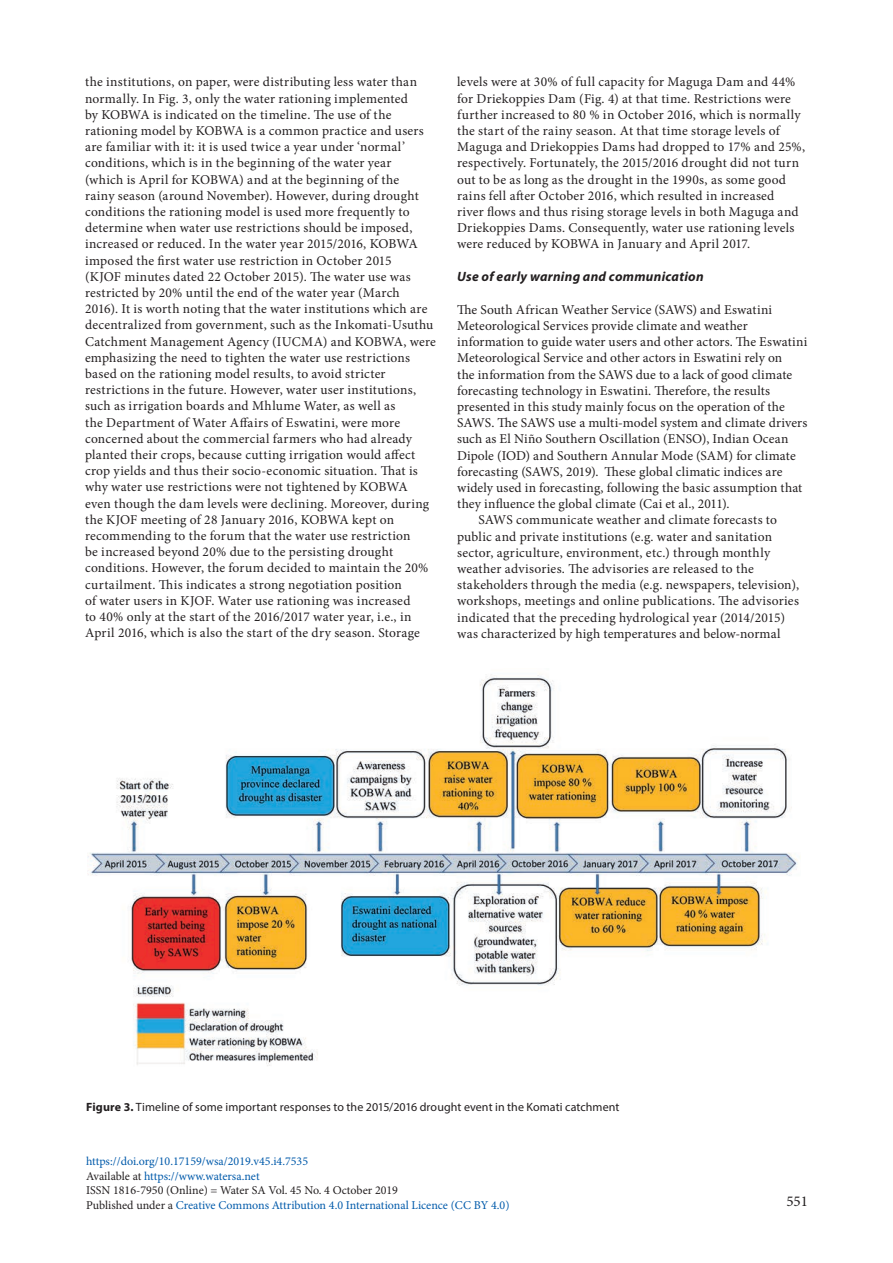
<style>
.page{position:relative;width:893px;height:1263px;background:#fff}
.page>*{position:absolute;margin:0;border:0;box-sizing:border-box;transform-origin:0 0}
.t1{font:15px "Minion Pro";color:#231f20}
.t2{font:13.5px/16.2px "Minion Pro";letter-spacing:.015em;color:#231f20}
.t3{font:italic 700 13.5px "Myriad Pro";letter-spacing:.02em;color:#231f20}
.t4{font:12px/14.4px "Minion Pro";color:#015aaa}
.t5{font:12px "Myriad Pro";letter-spacing:.005em;color:#231f20}
.s1{font-weight:700}
.s2{color:#231f20}
</style>
<div class="page">
<img style="left:88px;top:674px;width:710px;height:392px">
<p class="t2" style="left:85px;top:74px;width:352px">the institutions, on paper, were distributing less water than normally. In Fig. 3, only the water rationing implemented<br>by KOBWA is indicated on the timeline. The use of the rationing model by KOBWA is a common practice and users are familiar with it: it is used twice a year under ‘normal’ conditions, which is in the beginning of the water year<br>(which is April for KOBWA) and at the beginning of the<br>rainy season (around November). However, during drought conditions the rationing model is used more frequently to determine when water use restrictions should be imposed, increased or reduced. In the water year 2015/2016, KOBWA imposed the first water use restriction in October 2015<br>(KJOF minutes dated 22 October 2015). The water use was restricted by 20% until the end of the water year (March 2016). It is worth noting that the water institutions which are decentralized from government, such as the Inkomati-Usuthu Catchment Management Agency (IUCMA) and KOBWA, were emphasizing the need to tighten the water use restrictions based on the rationing model results, to avoid stricter restrictions in the future. However, water user institutions, such as irrigation boards and Mhlume Water, as well as<br>the Department of Water Affairs of Eswatini, were more concerned about the commercial farmers who had already planted their crops, because cutting irrigation would affect crop yields and thus their socio-economic situation. That is why water use restrictions were not tightened by KOBWA even though the dam levels were declining. Moreover, during the KJOF meeting of 28 January 2016, KOBWA kept on recommending to the forum that the water use restriction<br>be increased beyond 20% due to the persisting drought conditions. However, the forum decided to maintain the 20% curtailment. This indicates a strong negotiation position<br>of water users in KJOF. Water use rationing was increased<br>to 40% only at the start of the 2016/2017 water year, i.e., in April 2016, which is also the start of the dry season. Storage</p>
<p class="t2" style="left:457px;top:74px;width:349px">levels were at 30% of full capacity for Maguga Dam and 44% for Driekoppies Dam (Fig. 4) at that time. Restrictions were further increased to 80 % in October 2016, which is normally the start of the rainy season. At that time storage levels of Maguga and Driekoppies Dams had dropped to 17% and 25%, respectively. Fortunately, the 2015/2016 drought did not turn out to be as long as the drought in the 1990s, as some good rains fell after October 2016, which resulted in increased<br>river flows and thus rising storage levels in both Maguga and Driekoppies Dams. Consequently, water use rationing levels were reduced by KOBWA in January and April 2017.</p>
<p class="t3" style="left:457px;top:268px;width:248px">Use of early warning and communication</p>
<p class="t2" style="left:457px;top:301px;width:317px">The South African Weather Service (SAWS) and Eswatini</p>
<p class="t2" style="left:457px;top:318px;width:292px">Meteorological Services provide climate and weather</p>
<p class="t2" style="left:457px;top:334px;width:352px">information to guide water users and other actors. The Eswatini</p>
<p class="t2" style="left:457px;top:350px;width:327px">Meteorological Service and other actors in Eswatini rely on</p>
<p class="t2" style="left:457px;top:366px;width:337px">the information from the SAWS due to a lack of good climate</p>
<p class="t2" style="left:457px;top:382px;width:315px">forecasting technology in Eswatini. Therefore, the results</p>
<p class="t2" style="left:457px;top:399px;width:329px">presented in this study mainly focus on the operation of the</p>
<p class="t2" style="left:457px;top:415px;width:352px">SAWS. The SAWS use a multi-model system and climate drivers</p>
<p class="t2" style="left:457px;top:431px;width:333px">such as El Niño Southern Oscillation (ENSO), Indian Ocean</p>
<p class="t2" style="left:457px;top:447px;width:340px">Dipole (IOD) and Southern Annular Mode (SAM) for climate</p>
<p class="t2" style="left:457px;top:463px;width:327px">forecasting (SAWS, 2019). These global climatic indices are</p>
<p class="t2" style="left:457px;top:480px;width:347px">widely used in forecasting, following the basic assumption that</p>
<p class="t2" style="left:457px;top:496px;width:274px">they influence the global climate (Cai et al., 2011).</p>
<p class="t2" style="left:478px;top:512px;width:300px">SAWS communicate weather and climate forecasts to</p>
<p class="t2" style="left:457px;top:528px;width:316px">public and private institutions (e.g. water and sanitation</p>
<p class="t2" style="left:457px;top:544px;width:315px">sector, agriculture, environment, etc.) through monthly</p>
<p class="t2" style="left:457px;top:561px;width:298px">weather advisories. The advisories are released to the</p>
<p class="t2" style="left:457px;top:577px;width:343px">stakeholders through the media (e.g. newspapers, television),</p>
<p class="t2" style="left:457px;top:593px;width:343px">workshops, meetings and online publications. The advisories</p>
<p class="t2" style="left:457px;top:609px;width:329px">indicated that the preceding hydrological year (2014/2015)</p>
<p class="t2" style="left:457px;top:625px;width:325px">was characterized by high temperatures and below-normal</p>
<p class="t5" style="left:86px;top:1100px;width:535px"><span class="s1">Figure 3.</span> Timeline of some important responses to the 2015/2016 drought event in the Komati catchment</p>
<p class="t4" style="left:86px;top:1154px;width:425px">https://doi.org/10.17159/wsa/2019.v45.i4.7535<br><span class="s2">Available at</span> https://www.watersa.net<br><span class="s2">ISSN 1816-7950 (Online) = Water SA Vol. 45 No. 4 October 2019<br>Published under a</span> Creative Commons Attribution 4.0 International Licence (CC BY 4.0)</p>
<p class="t1" style="left:786px;top:1191px;width:23px">551</p>
</div>
